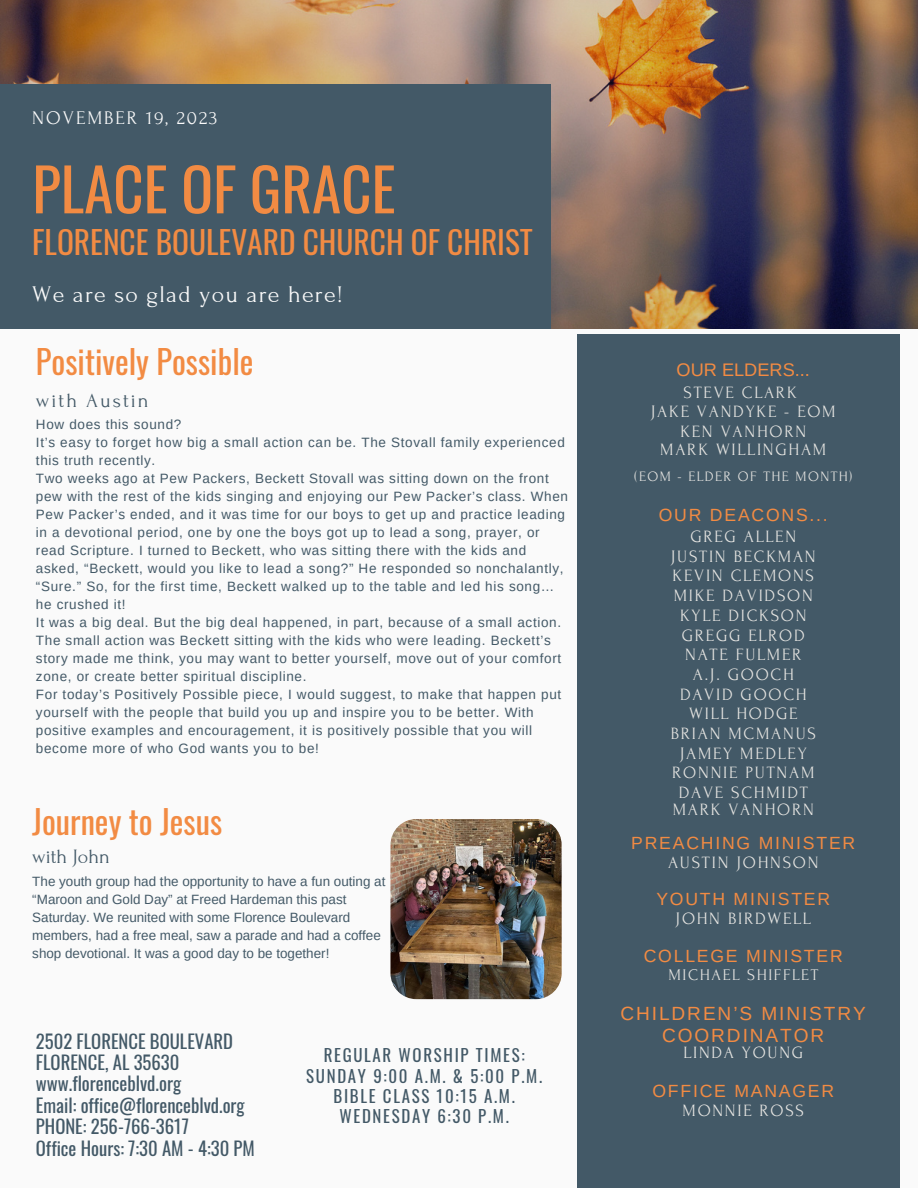
<style>
.page{position:relative;width:918px;height:1188px;background:#fafafa}
.page>*{position:absolute;margin:0;border:0;box-sizing:border-box;transform-origin:0 0}
.t1{font:59.1px "Oswald";color:#f28b43}
.t2{font:32.55px "Oswald";color:#f28b43}
.t3{font:31.35px "Oswald";color:#f28b43}
.t4{font:23.85px "Forum";letter-spacing:.05em;color:#fafafa}
.t5{font:20.1px "Forum";letter-spacing:.1em;color:#435967}
.t6{font:20.1px "Forum";color:#435967}
.t7{font:19.2px "Forum";letter-spacing:.1em;color:#fafafa}
.t8{font:19.05px/21.9px "Arimo";letter-spacing:.1em;color:#f28b43;text-align:center}
.t9{font:18.75px "Oswald";color:#435967}
.t10{font:18.15px "Arimo";color:#f28b43}
.t11{font:17.7px "Arimo";letter-spacing:.1em;color:#f28b43}
.t12{font:17.25px "Forum";letter-spacing:.1em;color:#e5e4e1}
.t13{font:16.8px "Oswald";letter-spacing:.1em;color:#435967}
.t14{font:16.2px "Forum";letter-spacing:.1em;color:#e5e4e1}
.t15{font:14.4px "Forum";letter-spacing:.1em;color:#e5e4e1}
.t16{font:13.5px/18px "Arimo";letter-spacing:.05em;color:#435967}
.t17{font:13.5px/17.9px "Arimo";color:#435967}
</style>
<div class="page">
<div style="left:577px;top:335px;width:323px;height:853px;background:#435967"></div>
<img style="left:0;top:0;width:918px;height:328px">
<div style="left:0;top:84px;width:550px;height:244px;background:#435967"></div>
<img style="left:390px;top:819px;width:171px;height:180px;border-radius:26px">
<p class="t7" style="left:32px;top:107px;width:187px">NOVEMBER 19, 2023</p>
<p class="t1" style="left:32px;top:143px;width:365px">PLACE OF GRACE</p>
<p class="t3" style="left:32px;top:218px;width:502px">FLORENCE BOULEVARD CHURCH OF CHRIST</p>
<p class="t4" style="left:32px;top:282px;width:312px">We are so glad you are here!</p>
<p class="t2" style="left:36px;top:336px;width:219px">Positively Possible</p>
<p class="t5" style="left:36px;top:389px;width:114px">with Austin</p>
<p class="t16" style="left:36px;top:415px;width:147px">How does this sound?</p>
<p class="t16" style="left:36px;top:433px;width:530px">It’s easy to forget how big a small action can be. The Stovall family experienced this truth recently.</p>
<p class="t16" style="left:36px;top:469px;width:534px">Two weeks ago at Pew Packers, Beckett Stovall was sitting down on the front pew with the rest of the kids singing and enjoying our Pew Packer’s class. When Pew Packer’s ended, and it was time for our boys to get up and practice leading in a devotional period, one by one the boys got up to lead a song, prayer, or read Scripture. I turned to Beckett, who was sitting there with the kids and asked, “Beckett, would you like to lead a song?” He responded so nonchalantly, “Sure.” So, for the first time, Beckett walked up to the table and led his song… he crushed it!</p>
<p class="t16" style="left:36px;top:613px;width:527px">It was a big deal. But the big deal happened, in part, because of a small action.<br>The small action was Beckett sitting with the kids who were leading. Beckett’s story made me think, you may want to better yourself, move out of your comfort zone, or create better spiritual discipline.</p>
<p class="t16" style="left:36px;top:685px;width:527px">For today’s Positively Possible piece, I would suggest, to make that happen put yourself with the people that build you up and inspire you to be better. With positive examples and encouragement, it is positively possible that you will become more of who God wants you to be!</p>
<p class="t2" style="left:32px;top:796px;width:191px">Journey to Jesus</p>
<p class="t6" style="left:32px;top:845px;width:79px">with John</p>
<p class="t17" style="left:32px;top:873px;width:355px">The youth group had the opportunity to have a fun outing at “Maroon and Gold Day” at Freed Hardeman this past Saturday. We reunited with some Florence Boulevard members, had a free meal, saw a parade and had a coffee shop devotional. It was a good day to be together!</p>
<p class="t9" style="left:36px;top:1026px;width:199px">2502 FLORENCE BOULEVARD</p>
<p class="t9" style="left:36px;top:1048px;width:145px">FLORENCE, AL 35630</p>
<p class="t9" style="left:36px;top:1069px;width:147px">www.florenceblvd.org</p>
<p class="t9" style="left:36px;top:1090px;width:210px">Email: office@florenceblvd.org</p>
<p class="t9" style="left:36px;top:1112px;width:154px">PHONE: 256-766-3617</p>
<p class="t9" style="left:36px;top:1133px;width:220px">Office Hours: 7:30 AM - 4:30 PM</p>
<p class="t13" style="left:324px;top:1042px;width:203px">REGULAR WORSHIP TIMES:</p>
<p class="t13" style="left:306px;top:1063px;width:237px">SUNDAY 9:00 A.M. &amp; 5:00 P.M.</p>
<p class="t13" style="left:334px;top:1083px;width:183px">BIBLE CLASS 10:15 A.M.</p>
<p class="t13" style="left:340px;top:1103px;width:171px">WEDNESDAY 6:30 P.M.</p>
<p class="t10" style="left:677px;top:360px;width:135px">OUR ELDERS...</p>
<p class="t12" style="left:684px;top:383px;width:115px">STEVE CLARK</p>
<p class="t12" style="left:651px;top:403px;width:186px">JAKE VANDYKE - EOM</p>
<p class="t12" style="left:680px;top:422px;width:127px">KEN VANHORN</p>
<p class="t12" style="left:660px;top:440px;width:168px">MARK WILLINGHAM</p>
<p class="t15" style="left:634px;top:469px;width:220px">(EOM - ELDER OF THE MONTH)</p>
<p class="t11" style="left:659px;top:505px;width:170px">OUR DEACONS...</p>
<p class="t12" style="left:690px;top:527px;width:107px">GREG ALLEN</p>
<p class="t12" style="left:671px;top:547px;width:146px">JUSTIN BECKMAN</p>
<p class="t12" style="left:673px;top:567px;width:143px">KEVIN CLEMONS</p>
<p class="t12" style="left:674px;top:586px;width:141px">MIKE DAVIDSON</p>
<p class="t12" style="left:680px;top:606px;width:128px">KYLE DICKSON</p>
<p class="t12" style="left:682px;top:626px;width:124px">GREGG ELROD</p>
<p class="t12" style="left:685px;top:645px;width:118px">NATE FULMER</p>
<p class="t12" style="left:693px;top:665px;width:102px">A.J. GOOCH</p>
<p class="t12" style="left:680px;top:685px;width:128px">DAVID GOOCH</p>
<p class="t12" style="left:689px;top:704px;width:110px">WILL HODGE</p>
<p class="t12" style="left:671px;top:724px;width:147px">BRIAN MCMANUS</p>
<p class="t12" style="left:680px;top:744px;width:129px">JAMEY MEDLEY</p>
<p class="t12" style="left:672px;top:764px;width:144px">RONNIE PUTNAM</p>
<p class="t12" style="left:679px;top:783px;width:130px">DAVE SCHMIDT</p>
<p class="t12" style="left:673px;top:801px;width:143px">MARK VANHORN</p>
<p class="t11" style="left:631px;top:833px;width:226px">PREACHING MINISTER</p>
<p class="t12" style="left:668px;top:853px;width:152px">AUSTIN JOHNSON</p>
<p class="t11" style="left:656px;top:889px;width:175px">YOUTH MINISTER</p>
<p class="t12" style="left:676px;top:909px;width:137px">JOHN BIRDWELL</p>
<p class="t11" style="left:644px;top:946px;width:200px">COLLEGE MINISTER</p>
<p class="t14" style="left:668px;top:966px;width:151px">MICHAEL SHIFFLET</p>
<p class="t8" style="left:620px;top:1002px;width:247px">CHILDREN’S MINISTRY<br>COORDINATOR</p>
<p class="t12" style="left:683px;top:1044px;width:121px">LINDA YOUNG</p>
<p class="t11" style="left:652px;top:1081px;width:183px">OFFICE MANAGER</p>
<p class="t12" style="left:683px;top:1101px;width:123px">MONNIE ROSS</p>
</div>
